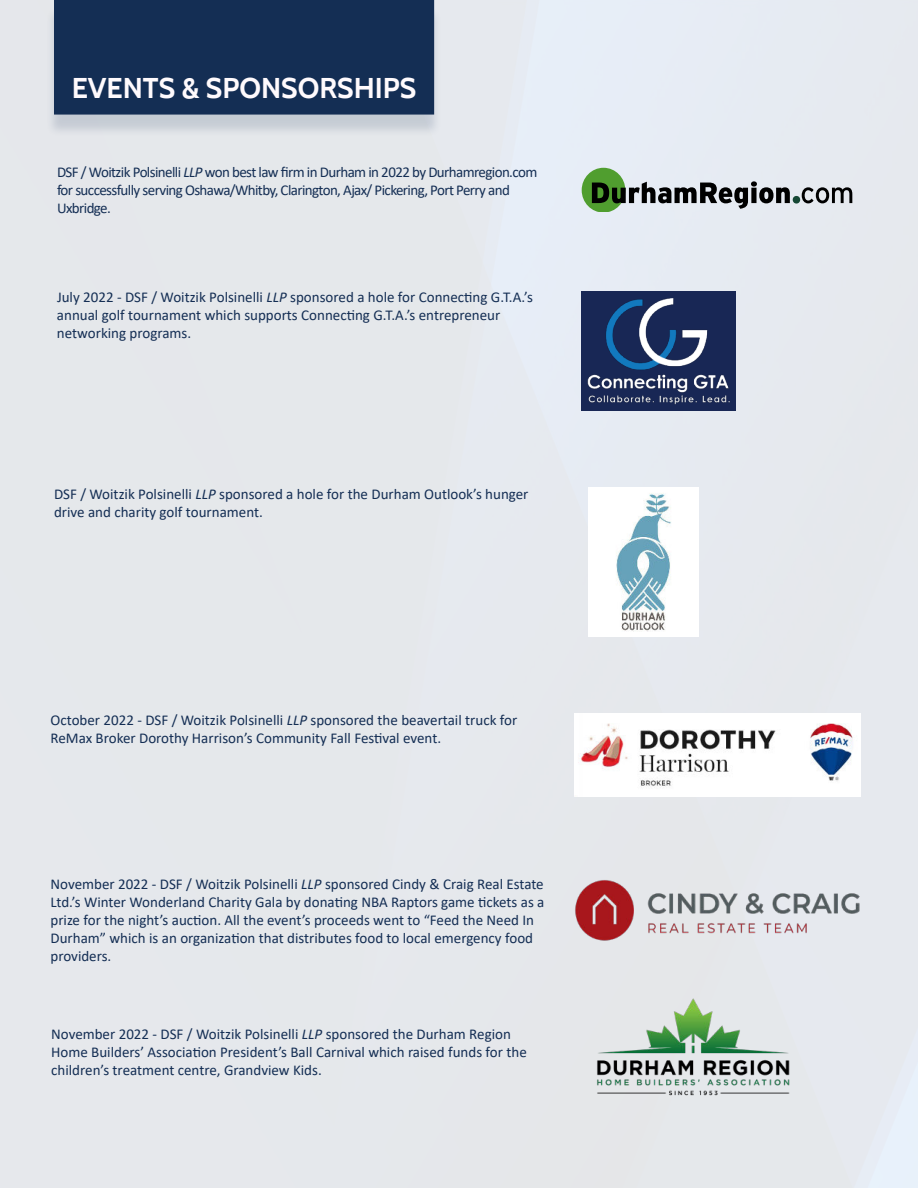
<style>
.page{position:relative;width:918px;height:1188px;background:#e5e8ec}
.page>*{position:absolute;margin:0;border:0;box-sizing:border-box;transform-origin:0 0}
.t1{font:700 28.5px "Cabin";color:#fffafd}
.t2{font:15px/18px "Calibri";color:#142e54}
.t3{font:15px/18px "Calibri";letter-spacing:-.04em;color:#142e54}
.s1{font-style:italic}
</style>
<div class="page">
<div style="left:46px;top:7px;width:396px;height:131px;background:#142e54;opacity:.15"></div>
<div style="left:56px;top:1px;width:377px;height:112px;background:#142e54"></div>
<div style="left:54px;top:0;width:380px;height:115px;border:3px solid #142e54"></div>
<img style="left:575px;top:880px;width:285px;height:61px">
<img style="left:575px;top:714px;width:286px;height:83px">
<img style="left:581px;top:291px;width:154px;height:119px">
<div style="left:582px;top:168px;width:43px;height:44px;background:#509e2f;border-radius:50%"></div>
<svg style="left:592px;top:181px;width:198px;height:28px"></svg>
<div style="left:793px;top:196px;width:7px;height:8px;background:#154734;border-radius:50%"></div>
<svg style="left:802px;top:187px;width:50px;height:16px"></svg>
<img style="left:597px;top:998px;width:193px;height:98px">
<img style="left:588px;top:488px;width:110px;height:149px">
<h1 class="t1" style="left:72px;top:77px;width:346px">EVENTS &amp; SPONSORSHIPS</h1>
<p class="t3" style="left:57px;top:162px;width:482px">DSF / Woitzik Polsinelli <span class="s1">LLP</span> won best law firm in Durham in 2022 by Durhamregion.com for successfully serving Oshawa/Whitby, Clarington, Ajax/ Pickering, Port Perry and<br>Uxbridge.</p>
<p class="t2" style="left:57px;top:287px;width:477px">July 2022 - DSF / Woitzik Polsinelli <span class="s1">LLP</span> sponsored a hole for Connecting G.T.A.’s annual golf tournament which supports Connecting G.T.A.’s entrepreneur networking programs.</p>
<p class="t2" style="left:54px;top:484px;width:476px">DSF / Woitzik Polsinelli <span class="s1">LLP</span> sponsored a hole for the Durham Outlook’s hunger drive and charity golf tournament.</p>
<p class="t2" style="left:51px;top:711px;width:468px">October 2022 - DSF / Woitzik Polsinelli <span class="s1">LLP</span> sponsored the beavertail truck for<br>ReMax Broker Dorothy Harrison’s Community Fall Festival event.</p>
<p class="t2" style="left:51px;top:875px;width:495px">November 2022 - DSF / Woitzik Polsinelli <span class="s1">LLP</span> sponsored Cindy &amp; Craig Real Estate Ltd.’s Winter Wonderland Charity Gala by donating NBA Raptors game tickets as a prize for the night’s auction. All the event’s proceeds went to “Feed the Need In Durham” which is an organization that distributes food to local emergency food providers.</p>
<p class="t2" style="left:51px;top:1025px;width:477px">November 2022 - DSF / Woitzik Polsinelli <span class="s1">LLP</span> sponsored the Durham Region<br>Home Builders’ Association President’s Ball Carnival which raised funds for the children’s treatment centre, Grandview Kids.</p>
</div>
